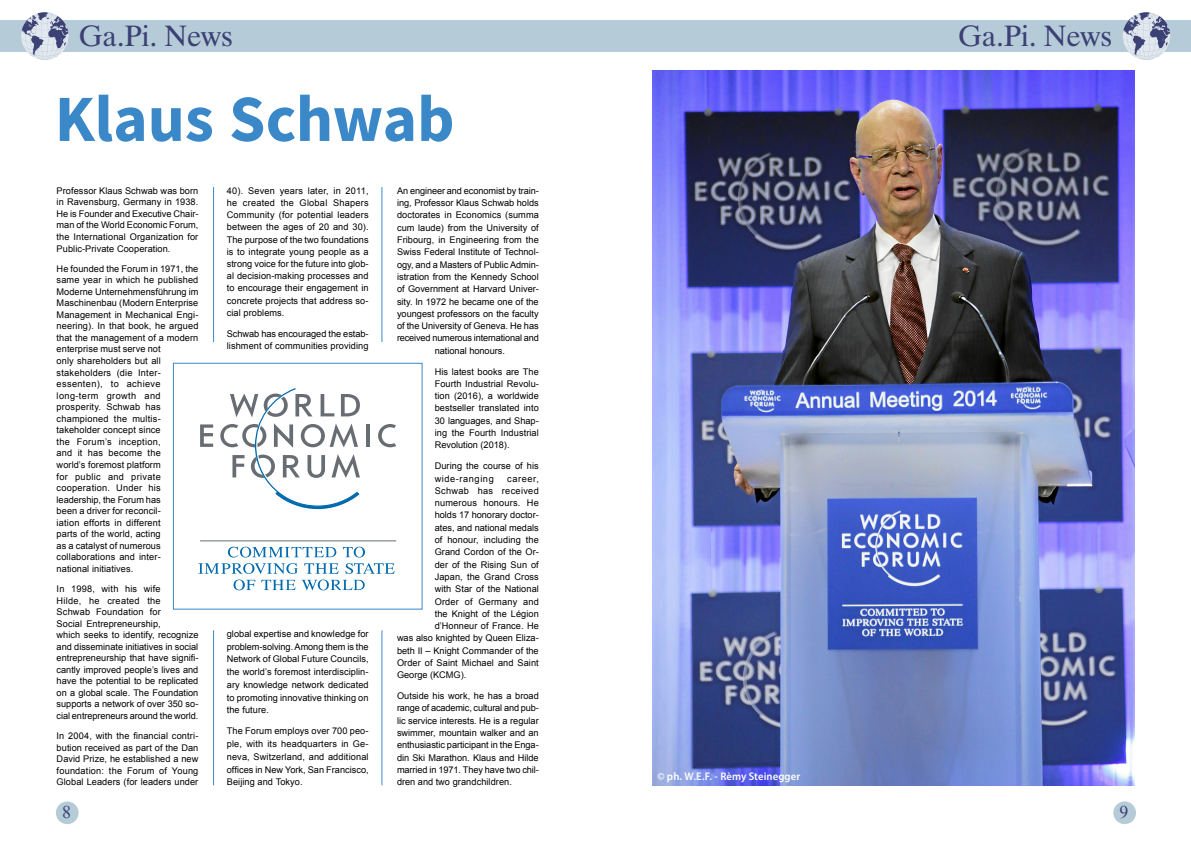
<style>
.page{position:relative;width:1191px;height:842px;background:#fff}
.page>*{position:absolute;margin:0;border:0;box-sizing:border-box;transform-origin:0 0}
.t1{font:700 66px "Source Sans Pro";color:#3a88c8}
.t2{font:29.4px "Dutch 801 BT";color:#3b4075}
.t3{font:17.9px "Times New Roman";color:#3b4075}
.t4{font:600 11px "Myriad Pro";letter-spacing:.01em;color:#fff}
.t5{font:9.2px/11.5px "Arial";letter-spacing:.005em;color:#000;text-align:justify}
.t6{font:9.2px "Arial";letter-spacing:.035em;color:#000}
</style>
<div class="page">
<div style="left:0;top:20px;width:596px;height:32px;background:#b6cbd8"></div>
<svg style="left:21px;top:12px;width:48px;height:48px"></svg>
<div style="left:596px;top:20px;width:595px;height:32px;background:#b6cbd8"></div>
<svg style="left:1122px;top:12px;width:48px;height:48px"></svg>
<div style="left:56px;top:801px;width:23px;height:23px;background:#b6cbd8;border-radius:50%"></div>
<div style="left:1113px;top:801px;width:23px;height:23px;background:#b6cbd8;border-radius:50%"></div>
<img style="left:652px;top:71px;width:482px;height:714px">
<hr style="left:200px;top:540px;width:196px;height:1px;background:#676d73">
<svg style="left:228px;top:547px;width:108px;height:10px"></svg>
<svg style="left:343px;top:547px;width:22px;height:10px"></svg>
<svg style="left:198px;top:563px;width:197px;height:27px"></svg>
<svg style="left:200px;top:424px;width:13px;height:23px"></svg>
<hr style="left:366px;top:424px;width:4px;height:23px;background:#676d73">
<svg style="left:378px;top:424px;width:18px;height:23px"></svg>
<svg style="left:220px;top:388px;width:140px;height:121px"></svg>
<div style="left:173px;top:363px;width:249px;height:247px;border:1px solid #3a88c8"></div>
<hr style="left:213px;top:187px;width:1px;height:155px;background:#3a88c8">
<hr style="left:381px;top:187px;width:1px;height:155px;background:#3a88c8">
<hr style="left:213px;top:630px;width:1px;height:155px;background:#3a88c8">
<hr style="left:381px;top:630px;width:1px;height:155px;background:#3a88c8">
<h2 class="t2" style="left:79px;top:18px;width:155px">Ga.Pi. News</h2>
<h2 class="t2" style="left:958px;top:18px;width:155px">Ga.Pi. News</h2>
<h1 class="t1" style="left:55px;top:74px;width:401px">Klaus Schwab</h1>
<p class="t5" style="left:57px;top:185px;width:143px">Professor Klaus Schwab was born in Ravensburg, Germany in 1938.<br>He is Founder and Executive Chair&shy;man of the World Economic Forum, the International Organization for Public-Private Cooperation.</p>
<p class="t5" style="left:57px;top:263px;width:143px;text-align:left">He founded the Forum in 1971, the same year in which he published<br>Moderne Unternehmensführung im<br>Maschinenbau (Modern Enterprise<br>Management in Mechanical Engi&shy;neering). In that book, he argued that the management of a modern enterprise must serve not<br>only shareholders but all stakeholders (die Inter&shy;essenten), to achieve long-term growth and prosperity. Schwab has championed the multis&shy;takeholder concept since<br>the Forum’s inception,<br>and it has become the<br>world’s foremost platform<br>for public and private cooperation. Under his leadership, the Forum has<br>been a driver for reconcil-<br>iation efforts in different<br>parts of the world, acting<br>as a catalyst of numerous collaborations and inter-<br>national initiatives.</p>
<p class="t5" style="left:57px;top:583px;width:143px;text-align:left">In 1998, with his wife<br>Hilde, he created the<br>Schwab Foundation for<br>Social Entrepreneurship,<br>which seeks to identify, recognize and disseminate initiatives in social entrepreneurship that have signifi&shy;cantly improved people’s lives and have the potential to be replicated on a global scale. The Foundation supports a network of over 350 so&shy;cial entrepreneurs around the world.</p>
<p class="t5" style="left:57px;top:730px;width:143px">In 2004, with the financial contri&shy;bution received as part of the Dan David Prize, he established a new foundation: the Forum of Young Global Leaders (for leaders under</p>
<p class="t5" style="left:227px;top:185px;width:143px;line-height:12.2px">40). Seven years later, in 2011, he created the Global Shapers Community (for potential leaders between the ages of 20 and 30).<br>The purpose of the two foundations is to integrate young people as a strong voice for the future into glob&shy;al decision-making processes and to encourage their engagement in concrete projects that address so&shy;cial problems.</p>
<p class="t5" style="left:227px;top:327px;width:143px;line-height:12.2px">Schwab has encouraged the estab&shy;lishment of communities providing</p>
<p class="t5" style="left:227px;top:627px;width:143px;line-height:12.7px">global expertise and knowledge for problem-solving. Among them is the Network of Global Future Councils, the world’s foremost interdisciplin&shy;ary knowledge network dedicated to promoting innovative thinking on the future.</p>
<p class="t5" style="left:227px;top:725px;width:143px;line-height:12.7px">The Forum employs over 700 peo&shy;ple, with its headquarters in Ge&shy;neva, Switzerland, and additional offices in New York, San Francisco, Beijing and Tokyo.</p>
<p class="t5" style="left:397px;top:185px;width:143px;line-height:12.3px;text-align:center">An engineer and economist by train&shy;ing, Professor Klaus Schwab holds doctorates in Economics (summa cum laude) from the University of Fribourg, in Engineering from the Swiss Federal Institute of Technol&shy;ogy, and a Masters of Public Admin&shy;istration from the Kennedy School of Government at Harvard Univer&shy;sity. In 1972 he became one of the youngest professors on the faculty of the University of Geneva. He has received numerous international and national honours.</p>
<p class="t5" style="left:435px;top:365px;width:106px;line-height:12.3px">His latest books are The Fourth Industrial Revolu&shy;tion (2016), a worldwide bestseller translated into 30 languages, and Shap&shy;ing the Fourth Industrial Revolution (2018).</p>
<p class="t5" style="left:435px;top:460px;width:106px;line-height:12.3px">During the course of his wide-ranging</p>
<p class="t5" style="left:507px;top:473px;width:33px">career,</p>
<p class="t6" style="left:435px;top:484px;width:106px">Schwab has received</p>
<p class="t5" style="left:435px;top:497px;width:106px">numerous honours. He</p>
<p class="t5" style="left:435px;top:509px;width:106px">holds 17 honorary doctor-</p>
<p class="t5" style="left:435px;top:522px;width:106px">ates, and national medals</p>
<p class="t5" style="left:435px;top:534px;width:106px">of honour, including the</p>
<p class="t5" style="left:435px;top:546px;width:106px">Grand Cordon of the Or-</p>
<p class="t5" style="left:435px;top:559px;width:106px">der of the Rising Sun of</p>
<p class="t5" style="left:435px;top:571px;width:106px">Japan, the Grand Cross</p>
<p class="t5" style="left:435px;top:583px;width:106px">with Star of the National</p>
<p class="t5" style="left:435px;top:596px;width:106px">Order of Germany and</p>
<p class="t5" style="left:435px;top:608px;width:106px">the Knight of the Légion</p>
<p class="t5" style="left:435px;top:620px;width:106px">d’Honneur of France. He</p>
<p class="t5" style="left:397px;top:632px;width:143px">was also knighted by Queen Eliza-</p>
<p class="t5" style="left:397px;top:645px;width:143px">beth II – Knight Commander of the</p>
<p class="t5" style="left:397px;top:657px;width:143px">Order of Saint Michael and Saint</p>
<p class="t5" style="left:397px;top:669px;width:71px">George (KCMG).</p>
<p class="t5" style="left:397px;top:690px;width:143px;line-height:12.3px">Outside his work, he has a broad range of academic, cultural and pub&shy;lic service interests. He is a regular swimmer, mountain walker and an enthusiastic participant in the Enga&shy;din Ski Marathon. Klaus and Hilde married in 1971. They have two chil&shy;dren and two grandchildren.</p>
<p class="t4" style="left:657px;top:769px;width:144px">© ph. W.E.F. - Rèmy Steinegger</p>
<h3 class="t3" style="left:62px;top:800px;width:10px">8</h3>
<h3 class="t3" style="left:1119px;top:800px;width:10px">9</h3>
</div>
